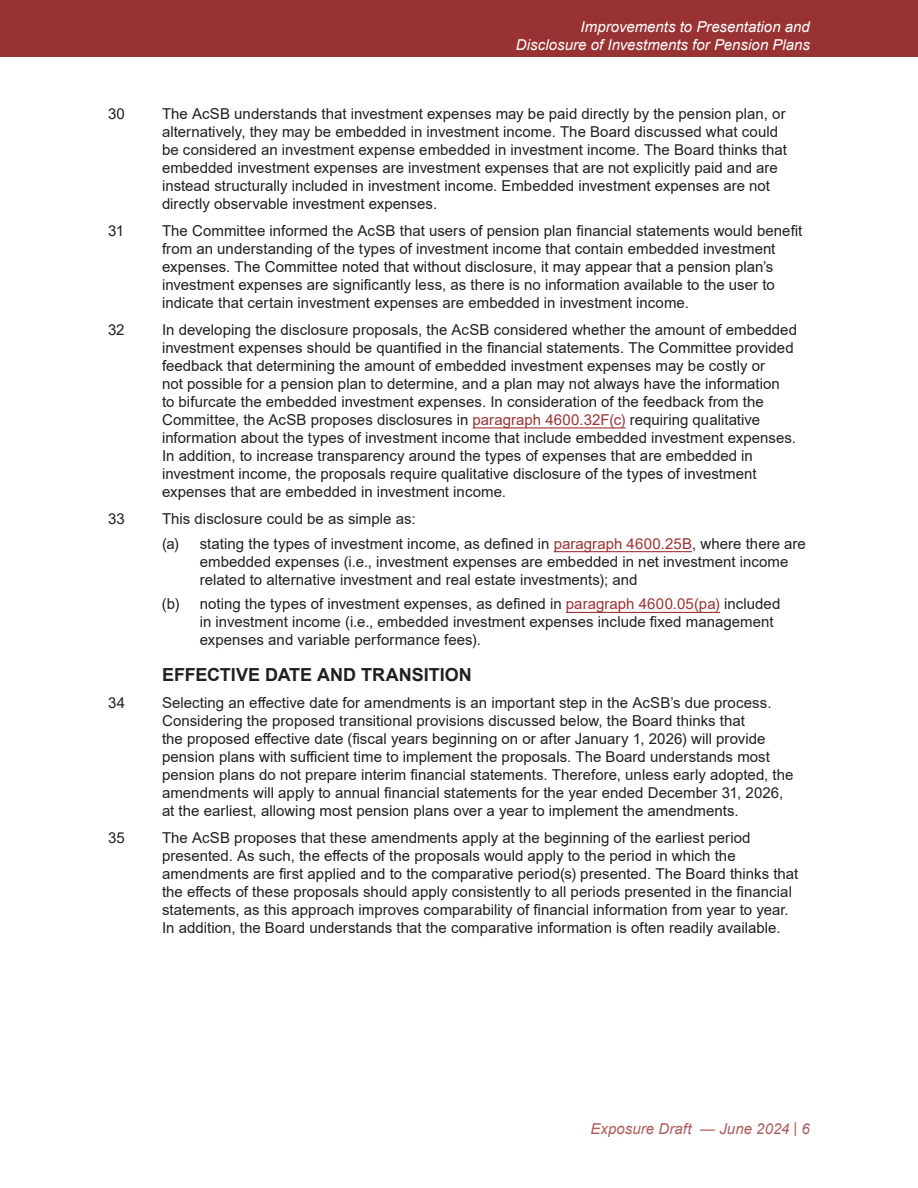
<style>
.page{position:relative;width:918px;height:1188px;background:#fff}
.page>*{position:absolute;margin:0;border:0;box-sizing:border-box;transform-origin:0 0}
.t1{font:700 18px "Arial";color:#231f20}
.t2{font:15px/18px "Arial";letter-spacing:.005em;color:#231f20}
.t3{font:italic 15px/18px "Arial";color:#fff;text-align:right}
.t4{font:italic 15px "Arial";letter-spacing:.005em;color:#ad5c5c}
.s1{color:#933}
</style>
<div class="page">
<div style="left:0;top:0;width:918px;height:57px;background:#933"></div>
<hr style="left:473px;top:427px;width:153px;height:1px;background:#933">
<hr style="left:554px;top:551px;width:138px;height:1px;background:#933">
<hr style="left:566px;top:612px;width:154px;height:1px;background:#933">
<p class="t3" style="left:516px;top:17px;width:296px">Improvements to Presentation and<br>Disclosure of Investments for Pension Plans</p>
<p class="t2" style="left:108px;top:105px;width:18px">30</p>
<p class="t2" style="left:162px;top:105px;width:627px">The AcSB understands that investment expenses may be paid directly by the pension plan, or alternatively, they may be embedded in investment income. The Board discussed what could be considered an investment expense embedded in investment income. The Board thinks that embedded investment expenses are investment expenses that are not explicitly paid and are instead structurally included in investment income. Embedded investment expenses are not directly observable investment expenses.</p>
<p class="t2" style="left:108px;top:222px;width:18px">31</p>
<p class="t2" style="left:162px;top:222px;width:642px">The Committee informed the AcSB that users of pension plan financial statements would benefit from an understanding of the types of investment income that contain embedded investment expenses. The Committee noted that without disclosure, it may appear that a pension plan’s investment expenses are significantly less, as there is no information available to the user to indicate that certain investment expenses are embedded in investment income.</p>
<p class="t2" style="left:108px;top:321px;width:18px">32</p>
<p class="t2" style="left:162px;top:321px;width:637px">In developing the disclosure proposals, the AcSB considered whether the amount of embedded investment expenses should be quantified in the financial statements. The Committee provided feedback that determining the amount of embedded investment expenses may be costly or<br>not possible for a pension plan to determine, and a plan may not always have the information<br>to bifurcate the embedded investment expenses. In consideration of the feedback from the Committee, the AcSB proposes disclosures in <span class="s1">paragraph 4600.32F(c)</span> requiring qualitative information about the types of investment income that include embedded investment expenses.<br>In addition, to increase transparency around the types of expenses that are embedded in investment income, the proposals require qualitative disclosure of the types of investment expenses that are embedded in investment income.</p>
<p class="t2" style="left:108px;top:510px;width:18px">33</p>
<p class="t2" style="left:162px;top:510px;width:255px">This disclosure could be as simple as:</p>
<p class="t2" style="left:200px;top:534px;width:608px;text-indent:-38px">(a) stating the types of investment income, as defined in <span class="s1">paragraph 4600.25B</span>, where there are embedded expenses (i.e., investment expenses are embedded in net investment income related to alternative investment and real estate investments); and</p>
<p class="t2" style="left:200px;top:595px;width:582px;text-indent:-38px">(b) noting the types of investment expenses, as defined in <span class="s1">paragraph 4600.05(pa)</span> included in investment income (i.e., embedded investment expenses include fixed management expenses and variable performance fees).</p>
<h2 class="t1" style="left:162px;top:662px;width:311px">EFFECTIVE DATE AND TRANSITION</h2>
<p class="t2" style="left:108px;top:693px;width:19px">34</p>
<p class="t2" style="left:162px;top:693px;width:633px">Selecting an effective date for amendments is an important step in the AcSB’s due process.<br>Considering the proposed transitional provisions discussed below, the Board thinks that<br>the proposed effective date (fiscal years beginning on or after January 1, 2026) will provide pension plans with sufficient time to implement the proposals. The Board understands most pension plans do not prepare interim financial statements. Therefore, unless early adopted, the amendments will apply to annual financial statements for the year ended December 31, 2026, at the earliest, allowing most pension plans over a year to implement the amendments.</p>
<p class="t2" style="left:108px;top:828px;width:18px">35</p>
<p class="t2" style="left:162px;top:828px;width:638px">The AcSB proposes that these amendments apply at the beginning of the earliest period presented. As such, the effects of the proposals would apply to the period in which the amendments are first applied and to the comparative period(s) presented. The Board thinks that the effects of these proposals should apply consistently to all periods presented in the financial statements, as this approach improves comparability of financial information from year to year.<br>In addition, the Board understands that the comparative information is often readily available.</p>
<p class="t4" style="left:590px;top:1119px;width:221px">Exposure Draft — June 2024 | 6</p>
</div>
